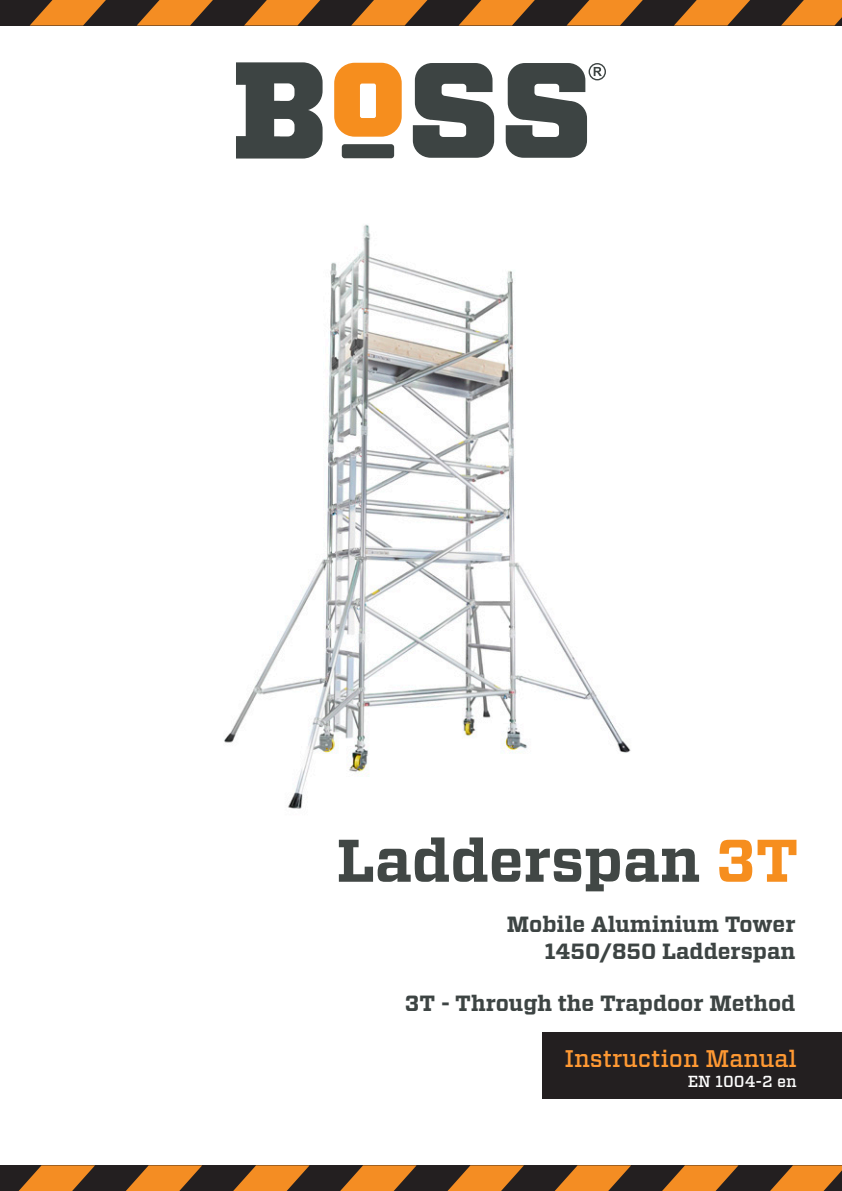
<style>
.page{position:relative;width:842px;height:1191px;background:#fff}
.page>*{position:absolute;margin:0;border:0;box-sizing:border-box;transform-origin:0 0}
.t1{font:700 60px "Vitesse";color:#414745}
.t2{font:500 24px "Vitesse";color:#f93}
.t3{font:700 22px "Vitesse";color:#3d4443}
.t4{font:500 16px "Vitesse";color:#fff}
.s1{color:#f68e1e}
</style>
<div class="page">
<div style="left:0;top:0;width:842px;height:26px;background:#231f20"></div>
<svg style="left:30px;top:0;width:76px;height:26px"></svg>
<svg style="left:137px;top:0;width:76px;height:26px"></svg>
<svg style="left:244px;top:0;width:77px;height:26px"></svg>
<svg style="left:351px;top:0;width:77px;height:26px"></svg>
<svg style="left:459px;top:0;width:76px;height:26px"></svg>
<svg style="left:567px;top:0;width:76px;height:26px"></svg>
<svg style="left:674px;top:0;width:76px;height:26px"></svg>
<svg style="left:781px;top:0;width:61px;height:26px"></svg>
<div style="left:0;top:1165px;width:842px;height:26px;background:#231f20"></div>
<svg style="left:18px;top:1165px;width:77px;height:26px"></svg>
<svg style="left:126px;top:1165px;width:76px;height:26px"></svg>
<svg style="left:233px;top:1165px;width:77px;height:26px"></svg>
<svg style="left:340px;top:1165px;width:77px;height:26px"></svg>
<svg style="left:447px;top:1165px;width:77px;height:26px"></svg>
<svg style="left:555px;top:1165px;width:76px;height:26px"></svg>
<svg style="left:662px;top:1165px;width:76px;height:26px"></svg>
<svg style="left:770px;top:1165px;width:72px;height:26px"></svg>
<img style="left:224px;top:224px;width:407px;height:585px">
<svg style="left:236px;top:62px;width:87px;height:96px"></svg>
<svg style="left:334px;top:63px;width:68px;height:74px"></svg>
<svg style="left:413px;top:63px;width:81px;height:95px"></svg>
<div style="left:342px;top:144px;width:52px;height:14px;background:#3d4443;border-radius:3px"></div>
<svg style="left:506px;top:63px;width:100px;height:95px"></svg>
<div style="left:542px;top:1032px;width:300px;height:66px;background:#231f20"></div>
<p class="t1" style="left:337px;top:820px;width:463px">Ladderspan <span class="s1">3T</span></p>
<p class="t3" style="left:507px;top:909px;width:290px">Mobile Aluminium Tower</p>
<p class="t3" style="left:545px;top:936px;width:252px">1450/850 Ladderspan</p>
<p class="t3" style="left:405px;top:989px;width:392px">3T - Through the Trapdoor Method</p>
<p class="t2" style="left:564px;top:1042px;width:234px">Instruction Manual</p>
<p class="t4" style="left:688px;top:1070px;width:111px">EN 1004-2 en</p>
</div>
